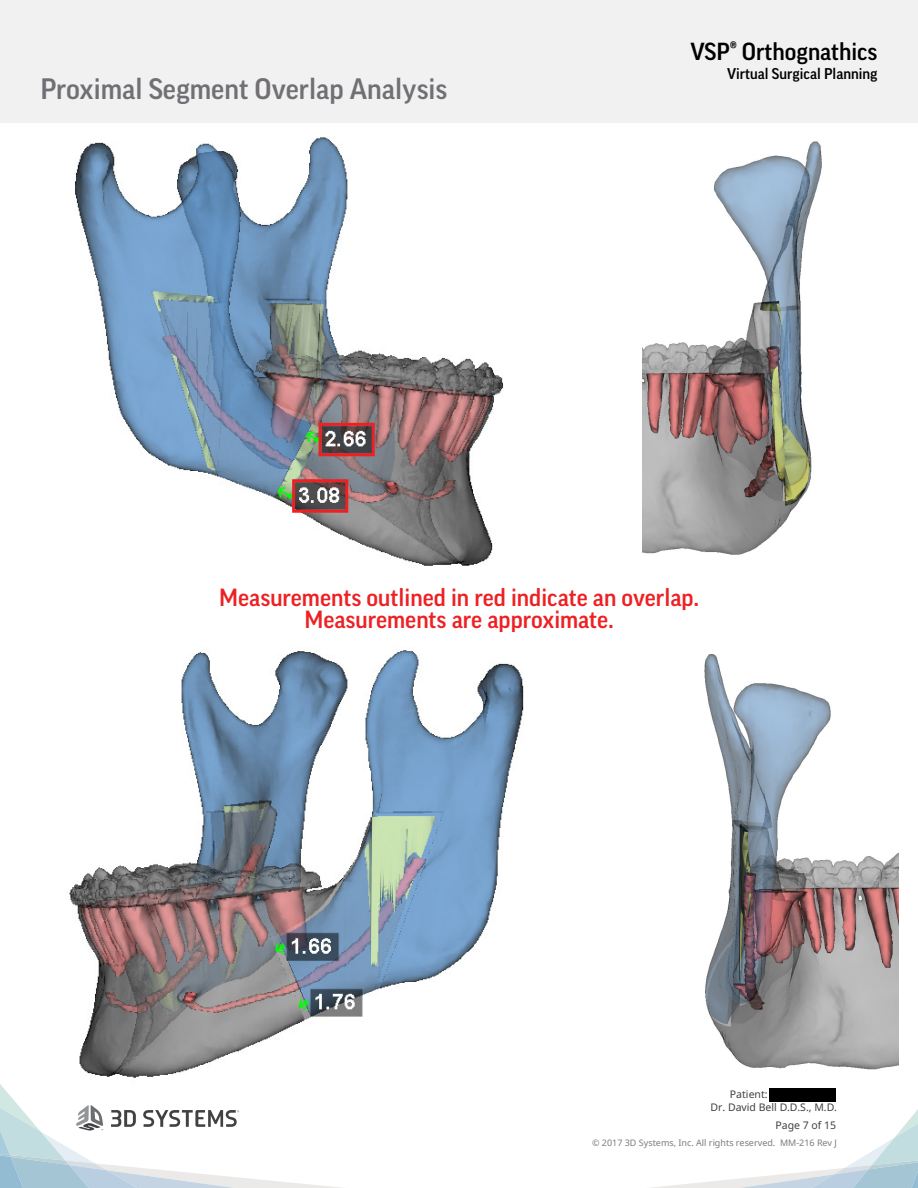
<style>
.page{position:relative;width:918px;height:1188px;background:#fff}
.page>*{position:absolute;margin:0;border:0;box-sizing:border-box;transform-origin:0 0}
.t1{font:500 28.5px "Good Pro";color:#716f74}
.t2{font:500 24px/21.6px "Good Pro";color:#ed2124;text-align:center}
.t3{font:500 23.85px "Good Pro";color:#000}
.t4{font:500 15px "Good Pro";color:#000}
.t5{font:10.5px/12.6px "Noto Sans";color:#414042}
.t6{font:9px "Noto Sans";color:#7b7c7f}
</style>
<div class="page">
<svg style="left:651px;top:1056px;width:267px;height:132px"></svg>
<svg style="left:0;top:1084px;width:342px;height:104px"></svg>
<div style="left:0;top:0;width:918px;height:122px;background:#f1f1f2"></div>
<img style="left:75px;top:137px;width:429px;height:429px">
<img style="left:16px;top:650px;width:508px;height:442px">
<img style="left:643px;top:141px;width:179px;height:414px">
<img style="left:651px;top:654px;width:247px;height:421px">
<div style="left:319px;top:423px;width:56px;height:33px;border:3px solid #ed2124"></div>
<div style="left:292px;top:479px;width:56px;height:34px;border:3px solid #ed2124"></div>
<div style="left:769px;top:1089px;width:66px;height:13px;background:#000"></div>
<p class="t1" style="left:40px;top:72px;width:408px">Proximal Segment Overlap Analysis</p>
<p class="t3" style="left:691px;top:38px;width:188px">VSP® Orthognathics</p>
<p class="t4" style="left:727px;top:65px;width:152px">Virtual Surgical Planning</p>
<p class="t2" style="left:219px;top:587px;width:481px">Measurements outlined in red indicate an overlap.<br>Measurements are approximate.</p>
<p class="t5" style="left:710px;top:1088px;width:128px;text-indent:19px">Patient:<br>Dr. David Bell D.D.S., M.D.</p>
<p class="t5" style="left:775px;top:1119px;width:62px">Page 7 of 15</p>
<p class="t6" style="left:592px;top:1137px;width:246px">© 2017 3D Systems, Inc. All rights reserved. MM-216 Rev J</p>
</div>
